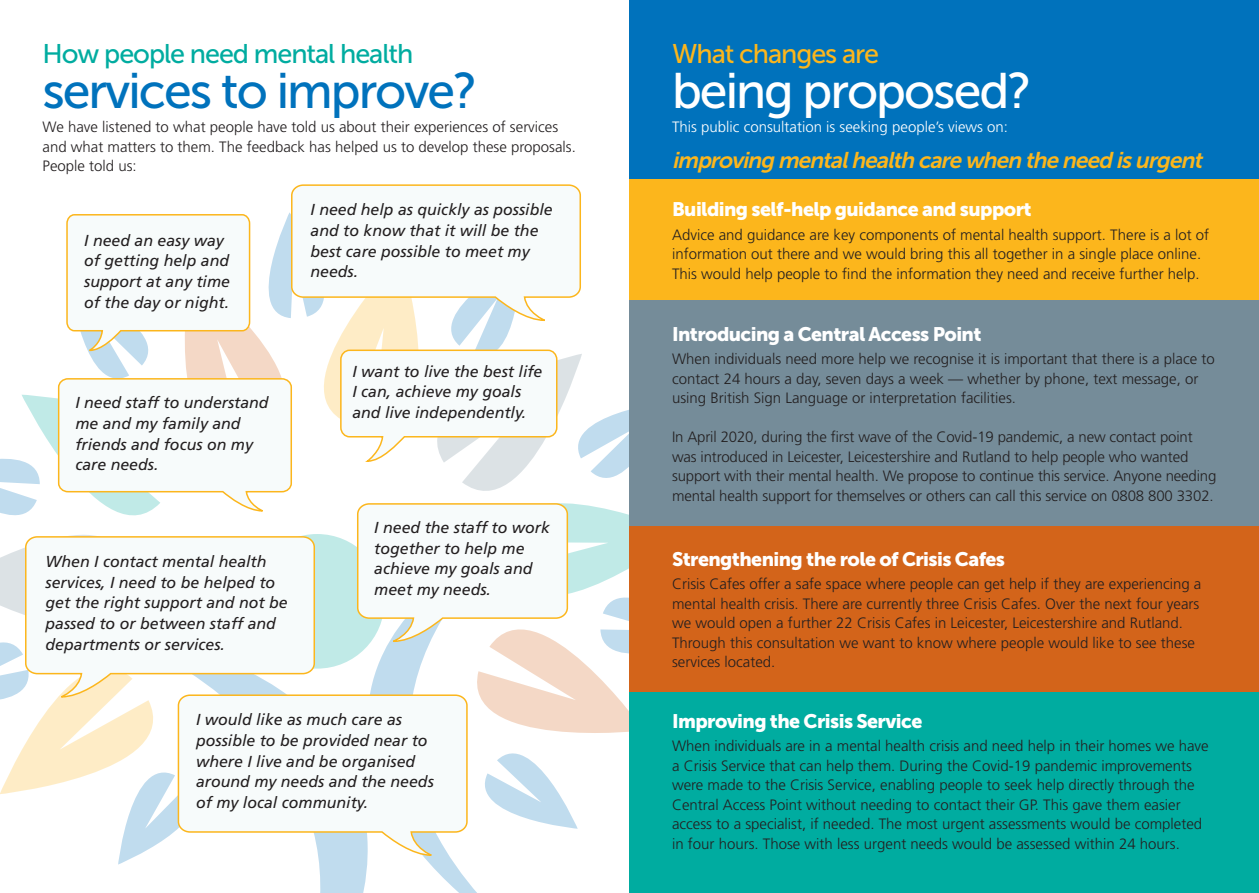
<style>
.page{position:relative;width:1259px;height:893px;background:#fff}
.page>*{position:absolute;margin:0;border:0;box-sizing:border-box;transform-origin:0 0}
.t1{font:49.95px "Museo Sans 500";letter-spacing:-.04em;color:#0072bc}
.t2{font:49.95px "Museo Sans 500";letter-spacing:-.04em;color:#fff}
.t3{font:27px "Museo Sans 500";letter-spacing:-.04em;color:#00aca0}
.t4{font:27px "Museo Sans 500";letter-spacing:-.04em;color:#fcb61c}
.t5{font:italic 22.65px "Museo Sans 700";color:#fcb61c}
.t6{font:19.5px "Museo Sans 900";letter-spacing:-.03em;color:#fff}
.t7{font:italic 15.9px/20.7px "Frutiger LT Std";color:#231f20}
.t8{font:300 15px/19.5px "Frutiger LT Std";color:#231f20}
.t9{font:300 15px "Frutiger LT Std";color:#fff}
</style>
<div class="page">
<svg style="left:319px;top:864px;width:28px;height:29px"></svg>
<svg style="left:347px;top:864px;width:130px;height:29px"></svg>
<div style="left:629px;top:0;width:630px;height:184px;background:#0072bc"></div>
<div style="left:629px;top:180px;width:630px;height:120px;background:#fcb61c"></div>
<div style="left:629px;top:692px;width:630px;height:201px;background:#00aca0"></div>
<div style="left:629px;top:300px;width:630px;height:226px;background:#758c99"></div>
<div style="left:629px;top:526px;width:630px;height:166px;background:#d3641a"></div>
<svg style="left:0;top:184px;width:629px;height:680px"></svg>
<svg style="left:177px;top:694px;width:291px;height:163px"></svg>
<h2 class="t3" style="left:43px;top:39px;width:372px">How people need mental health</h2>
<h1 class="t1" style="left:43px;top:63px;width:436px">services to improve?</h1>
<p class="t8" style="left:43px;top:118px;width:535px">We have listened to what people have told us about their experiences of services and what matters to them. The feedback has helped us to develop these proposals.<br>People told us:</p>
<p class="t7" style="left:84px;top:230px;width:147px">I need an easy way of getting help and support at any time of the day or night.</p>
<p class="t7" style="left:75px;top:392px;width:195px">I need staff to understand me and my family and friends and focus on my care needs.</p>
<p class="t7" style="left:46px;top:551px;width:244px">When I contact mental health services, I need to be helped to get the right support and not be passed to or between staff and departments or services.</p>
<p class="t7" style="left:310px;top:199px;width:244px">I need help as quickly as possible and to know that it will be the best care possible to meet my needs.</p>
<p class="t7" style="left:352px;top:361px;width:191px">I want to live the best life<br>I can, achieve my goals and live independently.</p>
<p class="t7" style="left:374px;top:517px;width:177px">I need the staff to work together to help me achieve my goals and meet my needs.</p>
<p class="t7" style="left:196px;top:709px;width:239px">I would like as much care as possible to be provided near to where I live and be organised around my needs and the needs of my local community.</p>
<h2 class="t4" style="left:672px;top:39px;width:209px">What changes are</h2>
<h1 class="t2" style="left:672px;top:63px;width:361px">being proposed?</h1>
<p class="t9" style="left:672px;top:119px;width:337px">This public consultation is seeking people’s views on:</p>
<h3 class="t5" style="left:672px;top:148px;width:537px">improving mentalhealth care when the need isurgent</h3>
<h3 class="t6" style="left:672px;top:198px;width:361px">Building self-help guidance and support</h3>
<p class="t8" style="left:672px;top:225px;width:539px">Advice and guidance are key components of mental health support. There is a lot of information out there and we would bring this all together in a single place online.<br>This would help people to find the information they need and receive further help.</p>
<h3 class="t6" style="left:672px;top:323px;width:311px">Introducing a Central Access Point</h3>
<p class="t8" style="left:672px;top:350px;width:544px">When individuals need more help we recognise it is important that there is a place to contact 24 hours a day, seven days a week — whether by phone, text message, or using British Sign Language or interpretation facilities.</p>
<p class="t8" style="left:672px;top:428px;width:546px">In April 2020, during the first wave of the Covid-19 pandemic, a new contact point was introduced in Leicester, Leicestershire and Rutland to help people who wanted support with their mental health. We propose to continue this service. Anyone needing mental health support for themselves or others can call this service on 0808 800 3302.</p>
<h3 class="t6" style="left:672px;top:548px;width:335px">Strengthening the role of Crisis Cafes</h3>
<p class="t8" style="left:672px;top:575px;width:531px">Crisis Cafes offer a safe space where people can get help if they are experiencing a mental health crisis. There are currently three Crisis Cafes. Over the next four years we would open a further 22 Crisis Cafes in Leicester, Leicestershire and Rutland.<br>Through this consultation we want to know where people would like to see these services located.</p>
<h3 class="t6" style="left:672px;top:710px;width:252px">Improving the Crisis Service</h3>
<p class="t8" style="left:672px;top:737px;width:538px">When individuals are in a mental health crisis and need help in their homes we have a Crisis Service that can help them. During the Covid-19 pandemic improvements were made to the Crisis Service, enabling people to seek help directly through the Central Access Point without needing to contact their GP. This gave them easier access to a specialist, if needed. The most urgent assessments would be completed in four hours. Those with less urgent needs would be assessed within 24 hours.</p>
</div>
